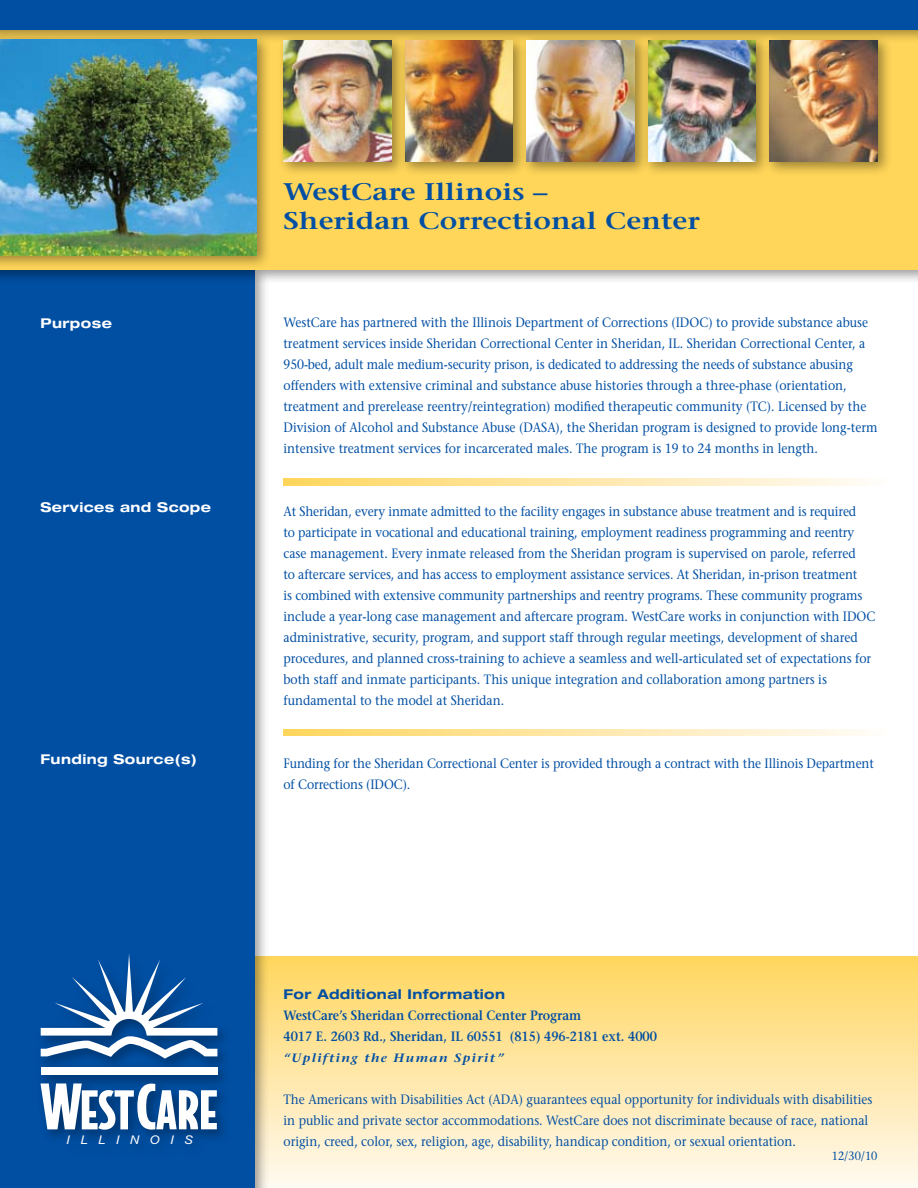
<style>
.page{position:relative;width:918px;height:1188px;background:#fff}
.page>*{position:absolute;margin:0;border:0;box-sizing:border-box;transform-origin:0 0}
.t1{font:600 24px/28.8px "Stone Serif";color:#004fa3;scale:1.2 1}
.t2{font:13.5px/21px "Stone Serif";color:#004fa3;scale:.9 1}
.t3{font:600 13.5px/21px "Stone Serif";color:#004fa3;scale:.9 1}
.t4{font:700 expanded 13.5px "Helvetica Neue";letter-spacing:.03em;color:#fff}
.t5{font:700 expanded 13.5px "Helvetica Neue";letter-spacing:.03em;color:#004fa3}
.t6{font:italic 600 12px "Stone Serif";letter-spacing:.1em;color:#004fa3;scale:1.1 1}
.t7{font:italic 12px "Arial";letter-spacing:.8em;color:#fff;scale:1.09 1}
.t8{font:12px "Stone Serif";color:#004fa3;scale:.9 1}
</style>
<div class="page">
<div style="left:0;top:957px;width:918px;height:231px;background:linear-gradient(to bottom,#ffd65e,#fff9f1)"></div>
<div style="left:0;top:263px;width:270px;height:925px;background:#000;opacity:.4"></div>
<div style="left:0;top:270px;width:255px;height:918px;background:#004fa3"></div>
<div style="left:0;top:20px;width:918px;height:264px;background:#000;opacity:.4"></div>
<div style="left:0;top:27px;width:918px;height:243px;background:#ffd659"></div>
<svg style="left:284px;top:729px;width:579px;height:7px;background:#ffe7a8"></svg>
<svg style="left:284px;top:478px;width:579px;height:7px;background:#ffe7a8"></svg>
<div style="left:0;top:0;width:918px;height:44px;background:#000;opacity:.4"></div>
<div style="left:0;top:0;width:918px;height:30px;background:#004fa3"></div>
<div style="left:763px;top:33px;width:129px;height:143px;background:#000;opacity:.4"></div>
<img style="left:771px;top:41px;width:107px;height:121px">
<div style="left:642px;top:33px;width:129px;height:143px;background:#000;opacity:.4"></div>
<img style="left:649px;top:40px;width:107px;height:122px">
<div style="left:399px;top:34px;width:129px;height:143px;background:#000;opacity:.4"></div>
<img style="left:406px;top:40px;width:107px;height:122px">
<div style="left:520px;top:33px;width:129px;height:143px;background:#000;opacity:.4"></div>
<img style="left:526px;top:40px;width:108px;height:122px">
<div style="left:277px;top:33px;width:129px;height:143px;background:#000;opacity:.4"></div>
<img style="left:284px;top:40px;width:108px;height:122px">
<div style="left:0;top:32px;width:271px;height:237px;background:#000;opacity:.4"></div>
<img style="left:0;top:40px;width:256px;height:216px">
<div style="left:34px;top:947px;width:197px;height:208px;background:#000;opacity:.4"></div>
<div style="left:41px;top:1067px;width:176px;height:8px;background:#fff"></div>
<svg style="left:41px;top:953px;width:176px;height:106px"></svg>
<svg style="left:41px;top:1083px;width:176px;height:47px;background:#8aa8c8"></svg>
<h1 class="t1" style="left:284px;top:178px;width:348px">WestCare Illinois –<br>Sheridan Correctional Center</h1>
<p class="t4" style="left:41px;top:314px;width:73px">Purpose</p>
<p class="t2" style="left:284px;top:312px;width:662px">WestCare has partnered with the Illinois Department of Corrections (IDOC) to provide substance abuse treatment services inside Sheridan Correctional Center in Sheridan, IL. Sheridan Correctional Center, a 950-bed, adult male medium-security prison, is dedicated to addressing the needs of substance abusing offenders with extensive criminal and substance abuse histories through a three-phase (orientation, treatment and prerelease reentry/reintegration) modified therapeutic community (TC). Licensed by the Division of Alcohol and Substance Abuse (DASA), the Sheridan program is designed to provide long-term intensive treatment services for incarcerated males. The program is 19 to 24 months in length.</p>
<p class="t4" style="left:41px;top:499px;width:172px">Services and Scope</p>
<p class="t2" style="left:284px;top:501px;width:659px">At Sheridan, every inmate admitted to the facility engages in substance abuse treatment and is required<br>to participate in vocational and educational training, employment readiness programming and reentry case management. Every inmate released from the Sheridan program is supervised on parole, referred<br>to aftercare services, and has access to employment assistance services. At Sheridan, in-prison treatment<br>is combined with extensive community partnerships and reentry programs. These community programs include a year-long case management and aftercare program. WestCare works in conjunction with IDOC administrative, security, program, and support staff through regular meetings, development of shared procedures, and planned cross-training to achieve a seamless and well-articulated set of expectations for both staff and inmate participants. This unique integration and collaboration among partners is fundamental to the model at Sheridan.</p>
<p class="t4" style="left:41px;top:751px;width:158px">Funding Source(s)</p>
<p class="t2" style="left:284px;top:753px;width:658px">Funding for the Sheridan Correctional Center is provided through a contract with the Illinois Department of Corrections (IDOC).</p>
<p class="t7" style="left:66px;top:1133px;width:118px">ILLINOIS</p>
<p class="t5" style="left:284px;top:986px;width:223px">For Additional Information</p>
<p class="t3" style="left:284px;top:1005px;width:416px">WestCare’s Sheridan Correctional Center Program<br>4017 E. 2603 Rd., Sheridan, IL 60551 (815) 496-2181 ext. 4000</p>
<p class="t6" style="left:284px;top:1051px;width:201px">“Uplifting the Human Spirit”</p>
<p class="t2" style="left:284px;top:1089px;width:656px">The Americans with Disabilities Act (ADA) guarantees equal opportunity for individuals with disabilities in public and private sector accommodations. WestCare does not discriminate because of race, national origin, creed, color, sex, religion, age, disability, handicap condition, or sexual orientation.</p>
<p class="t8" style="left:832px;top:1149px;width:52px">12/30/10</p>
</div>
